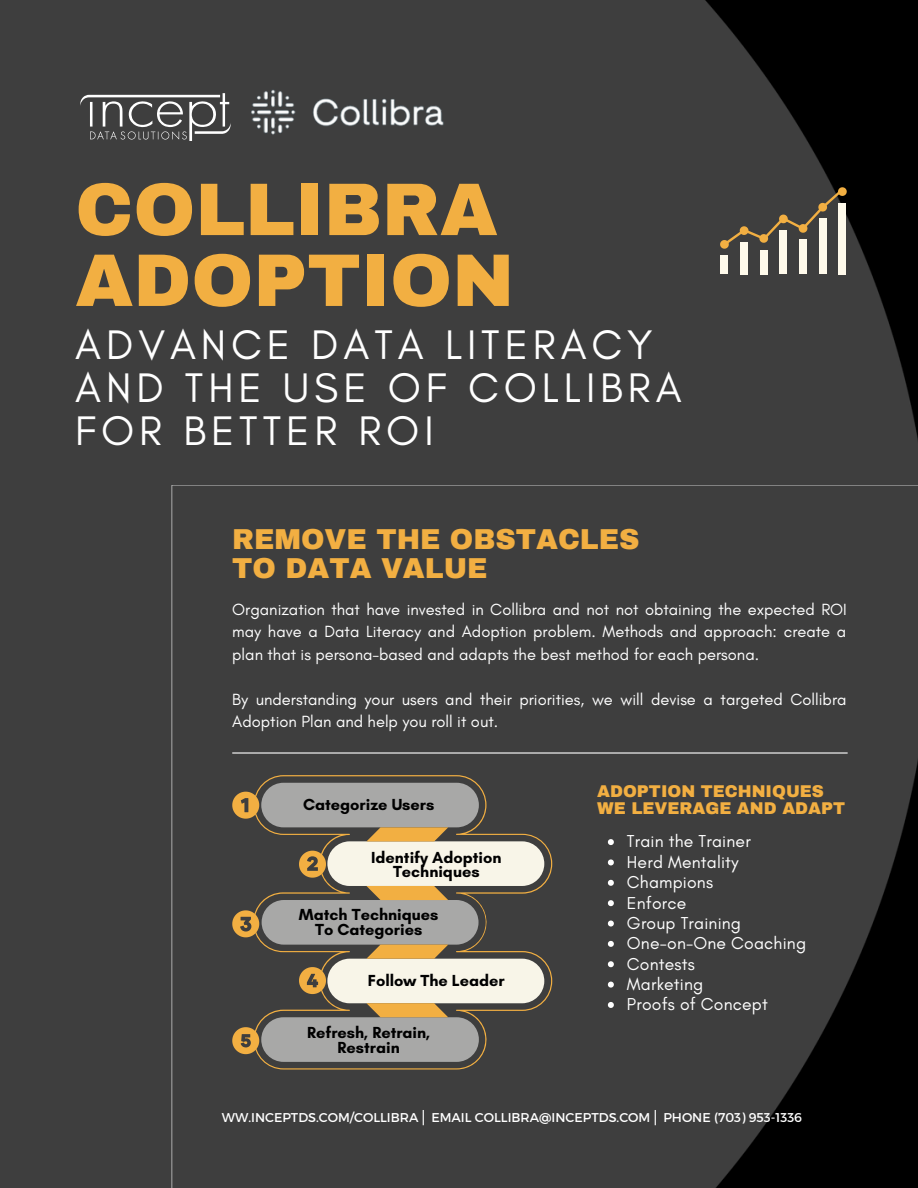
<style>
.page{position:relative;width:918px;height:1188px;background:#3e3e3e}
.page>*{position:absolute;margin:0;border:0;box-sizing:border-box;transform-origin:0 0}
.t1{font:900 74.55px/70.8px "Archivo";color:#f2af42}
.t2{font:42.15px/42.9px "Glacial Indifference";letter-spacing:.115em;color:#fff}
.t3{font:900 28.2px/29.2px "Archivo";color:#f2af42}
.t4{font:17.55px "Glacial Indifference";letter-spacing:.01em;color:#fff}
.t5{font:900 16.65px/17.2px "Archivo";color:#f2af42}
.t6{font:16.5px/22.5px "Glacial Indifference";color:#fff;text-align:justify}
.t7{font:700 16.35px/14.7px "Glacial Indifference";color:#000;text-align:center}
.t8{font:12.75px "Montserrat";color:#fff}
.s1{font-family:"DejaVu Sans"}
</style>
<div class="page">
<svg style="left:172px;top:485px;width:746px;height:703px;fill:#3e3e3e"></svg>
<hr style="left:232px;top:752px;width:616px;height:2px;background:#fff">
<svg style="left:80px;top:93px;width:145px;height:48px"></svg>
<img style="left:225px;top:62px;width:246px;height:110px">
<div style="left:721px;top:256px;width:7px;height:18px;background:#fffaeb"></div>
<div style="left:740px;top:242px;width:8px;height:32px;background:#fffaeb"></div>
<div style="left:760px;top:250px;width:8px;height:24px;background:#fffaeb"></div>
<div style="left:780px;top:230px;width:7px;height:44px;background:#fffaeb"></div>
<div style="left:799px;top:240px;width:8px;height:34px;background:#fffaeb"></div>
<div style="left:819px;top:218px;width:8px;height:56px;background:#fffaeb"></div>
<div style="left:839px;top:203px;width:7px;height:71px;background:#fffaeb"></div>
<svg style="left:718px;top:186px;width:130px;height:64px"></svg>
<svg style="left:608px;top:839px;width:6px;height:6px"></svg>
<svg style="left:608px;top:859px;width:6px;height:6px"></svg>
<svg style="left:608px;top:880px;width:6px;height:6px"></svg>
<svg style="left:608px;top:900px;width:6px;height:6px"></svg>
<svg style="left:608px;top:921px;width:6px;height:6px"></svg>
<svg style="left:608px;top:941px;width:6px;height:6px"></svg>
<svg style="left:608px;top:961px;width:6px;height:6px"></svg>
<svg style="left:608px;top:982px;width:6px;height:6px"></svg>
<svg style="left:608px;top:1002px;width:6px;height:6px"></svg>
<svg style="left:253px;top:775px;width:299px;height:295px"></svg>
<svg style="left:366px;top:827px;width:82px;height:14px"></svg>
<svg style="left:366px;top:886px;width:82px;height:14px"></svg>
<svg style="left:366px;top:945px;width:82px;height:14px"></svg>
<svg style="left:366px;top:1003px;width:82px;height:14px"></svg>
<svg style="left:232px;top:792px;width:27px;height:27px"></svg>
<svg style="left:299px;top:851px;width:27px;height:27px"></svg>
<svg style="left:232px;top:910px;width:27px;height:27px"></svg>
<svg style="left:299px;top:967px;width:27px;height:27px"></svg>
<svg style="left:232px;top:1027px;width:27px;height:27px"></svg>
<p class="t1" style="left:75px;top:175px;width:440px">COLLIBRA<br>ADOPTION</p>
<p class="t2" style="left:75px;top:323px;width:608px">ADVANCE DATA LITERACY<br>AND THE USE OF COLLIBRA<br>FOR BETTER ROI</p>
<p class="t3" style="left:232px;top:525px;width:409px">REMOVE THE OBSTACLES<br>TO DATA VALUE</p>
<p class="t6" style="left:232px;top:598px;width:616px">Organization that have invested in Collibra and not not obtaining the expected ROI may have a Data Literacy and Adoption problem. Methods and approach: create a plan that is persona-based and adapts the best method for each persona.</p>
<p class="t6" style="left:232px;top:688px;width:616px">By understanding your users and their priorities, we will devise a targeted Collibra<br>Adoption Plan and help you roll it out.</p>
<p class="t7" style="left:303px;top:797px;width:133px">Categorize Users</p>
<p class="t7" style="left:371px;top:850px;width:132px">Identify Adoption<br>Techniques</p>
<p class="t7" style="left:299px;top:907px;width:141px">Match Techniques<br>To Categories</p>
<p class="t7" style="left:368px;top:973px;width:138px">Follow The Leader</p>
<p class="t7" style="left:307px;top:1025px;width:125px">Refresh, Retrain,<br>Restrain</p>
<p class="t5" style="left:597px;top:783px;width:250px">ADOPTION TECHNIQUES<br>WE LEVERAGE AND ADAPT</p>
<p class="t4" style="left:627px;top:831px;width:125px">Train the Trainer</p>
<p class="t4" style="left:627px;top:851px;width:113px">Herd Mentality</p>
<p class="t4" style="left:627px;top:872px;width:88px">Champions</p>
<p class="t4" style="left:627px;top:892px;width:61px">Enforce</p>
<p class="t4" style="left:627px;top:912px;width:116px">Group Training</p>
<p class="t4" style="left:627px;top:933px;width:181px">One-on-One Coaching</p>
<p class="t4" style="left:627px;top:953px;width:69px">Contests</p>
<p class="t4" style="left:627px;top:973px;width:78px">Marketing</p>
<p class="t4" style="left:627px;top:994px;width:142px">Proofs of Concept</p>
<p class="t8" style="left:222px;top:1109px;width:582px">WW.INCEPTDS.COM/COLLIBRA <span class="s1">⎜</span> EMAIL COLLIBRA@INCEPTDS.COM <span class="s1">⎜</span> PHONE (703) 953-1336</p>
</div>
